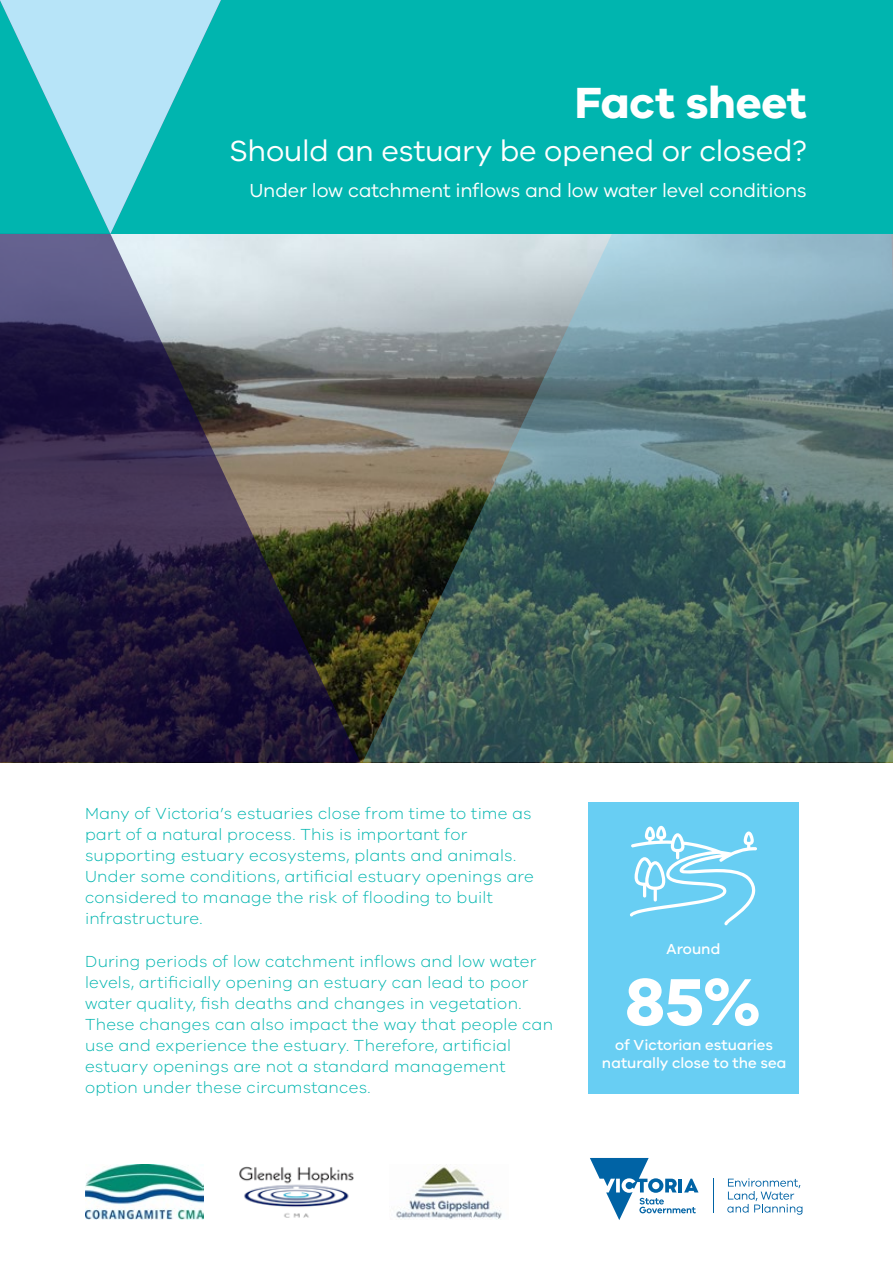
<style>
.page{position:relative;width:893px;height:1263px;background:#fff}
.page>*{position:absolute;margin:0;border:0;box-sizing:border-box;transform-origin:0 0}
.t1{font:700 68.25px "VIC";color:#fff}
.t2{font:700 45px "VIC";letter-spacing:-.005em;color:#fff}
.t3{font:30px "VIC";letter-spacing:-.01em;color:#fff}
.t4{font:19.5px "VIC";letter-spacing:-.01em;color:#fff}
.t5{font:300 16.5px/21px "VIC";letter-spacing:.015em;color:#00b5af}
.t6{font:500 15px/18px "VIC";letter-spacing:-.005em;color:#fff;text-align:center}
</style>
<div class="page">
<div style="left:0;top:0;width:893px;height:234px;background:#00b5af"></div>
<svg style="left:0;top:0;width:221px;height:234px"></svg>
<svg style="left:362px;top:234px;width:531px;height:528px;background:#5e7775"></svg>
<svg style="left:0;top:234px;width:360px;height:528px;background:#4d465b"></svg>
<svg style="left:590px;top:1158px;width:108px;height:62px"></svg>
<hr style="left:713px;top:1179px;width:1px;height:34px;background:#0063a5">
<svg style="left:727px;top:1178px;width:75px;height:37px"></svg>
<img style="left:85px;top:1164px;width:119px;height:55px">
<img style="left:239px;top:1166px;width:115px;height:52px">
<img style="left:396px;top:1164px;width:106px;height:55px">
<div style="left:588px;top:803px;width:210px;height:291px;background:#68cef3"></div>
<svg style="left:630px;top:826px;width:127px;height:99px"></svg>
<h2 class="t2" style="left:575px;top:75px;width:233px">Fact sheet</h2>
<h3 class="t3" style="left:229px;top:133px;width:579px">Should an estuary be opened or closed?</h3>
<p class="t4" style="left:249px;top:178px;width:559px">Under low catchment inflows and low water level conditions</p>
<p class="t5" style="left:85px;top:803px;width:450px">Many of Victoria’s estuaries close from time to time as part of a natural process. This is important for supporting estuary ecosystems, plants and animals.<br>Under some conditions, artificial estuary openings are considered to manage the risk of flooding to built infrastructure.</p>
<p class="t5" style="left:85px;top:950px;width:469px">During periods of low catchment inflows and low water levels, artificially opening an estuary can lead to poor water quality, fish deaths and changes in vegetation.<br>These changes can also impact the way that people can use and experience the estuary. Therefore, artificial estuary openings are not a standard management option under these circumstances.</p>
<p class="t6" style="left:667px;top:940px;width:55px">Around</p>
<h1 class="t1" style="left:625px;top:960px;width:137px">85%</h1>
<p class="t6" style="left:602px;top:1036px;width:186px">of Victorian estuaries naturally close to the sea</p>
</div>
